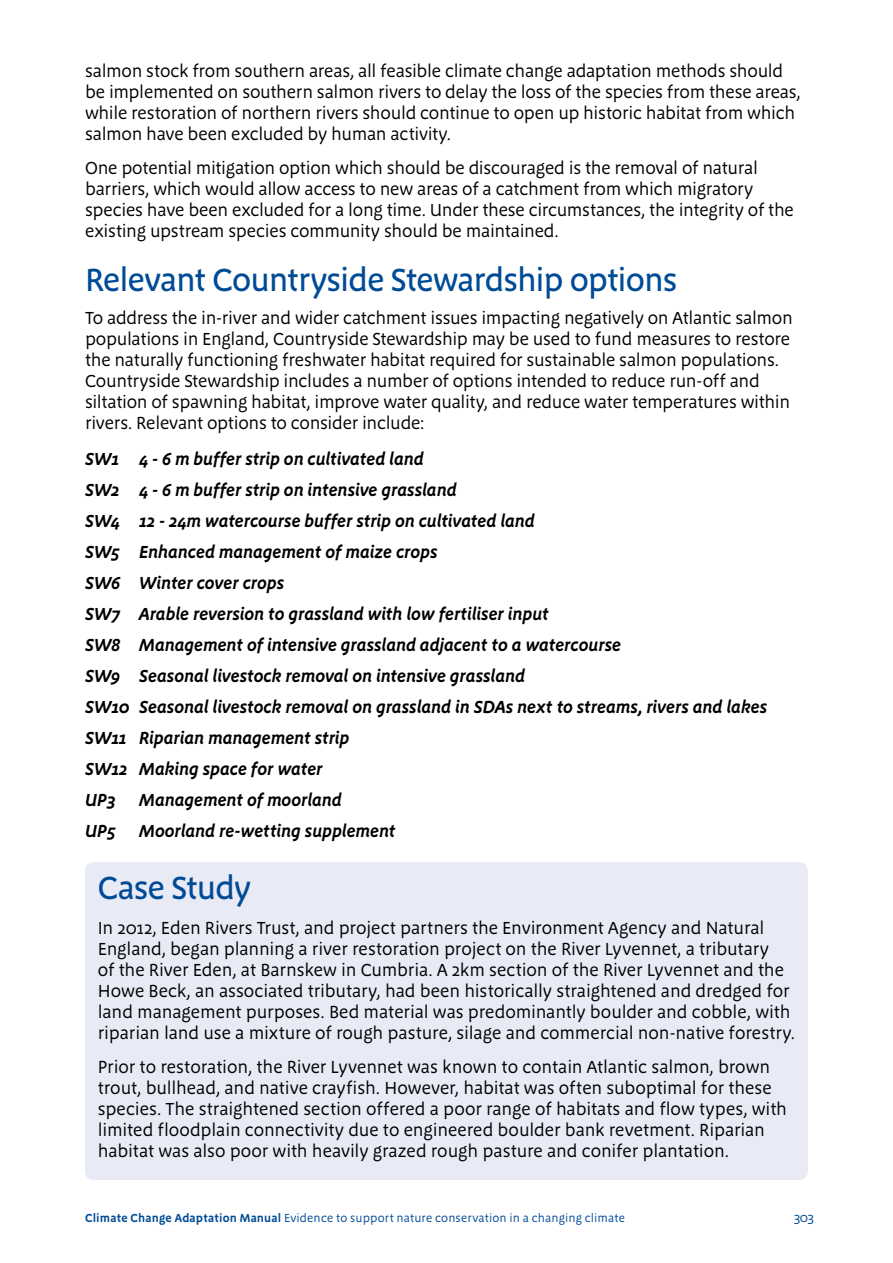
<style>
.page{position:relative;width:893px;height:1263px;background:#fff}
.page>*{position:absolute;margin:0;border:0;box-sizing:border-box;transform-origin:0 0}
.t1{font:500 33px "Megano OT";letter-spacing:-.025em;color:#004b96}
.P{font:18px/21px "Megano OT";letter-spacing:-.01em;color:#000}
.P-2{font:italic 600 18px "Megano";letter-spacing:-.01em;color:#000}
.t2{font:13.5px "Megano OT";color:#004b96}
.t3{font:12px "Megano OT";letter-spacing:.01em;color:#004b96}
.s1{font-weight:600}
</style>
<div class="page">
<div style="left:85px;top:862px;width:723px;height:318px;background:#e8eaf6;border-radius:9px"></div>
<h2 class="P" style="left:85px;top:61px;width:717px">salmon stock from southern areas, all feasible climate change adaptation methods should be implemented on southern salmon rivers to delay the loss of the species from these areas, while restoration of northern rivers should continue to open up historic habitat from which salmon have been excluded by human activity.</h2>
<h2 class="P" style="left:85px;top:158px;width:710px">One potential mitigation option which should be discouraged is the removal of natural barriers, which would allow access to new areas of a catchment from which migratory species have been excluded for a long time. Under these circumstances, the integrity of the existing upstream species community should be maintained.</h2>
<h2 class="t1" style="left:85px;top:260px;width:594px">Relevant Countryside Stewardship options</h2>
<h2 class="P" style="left:85px;top:308px;width:709px">To address the in-river and wider catchment issues impacting negatively on Atlantic salmon populations in England, Countryside Stewardship may be used to fund measures to restore the naturally functioning freshwater habitat required for sustainable salmon populations.<br>Countryside Stewardship includes a number of options intended to reduce run-off and siltation of spawning habitat, improve water quality, and reduce water temperatures within rivers. Relevant options to consider include:</h2>
<h2 class="P-2" style="left:85px;top:448px;width:340px">SW1 4 - 6 m buffer strip on cultivated land</h2>
<h2 class="P-2" style="left:85px;top:479px;width:373px">SW2 4 - 6 m buffer strip on intensive grassland</h2>
<h2 class="P-2" style="left:85px;top:510px;width:451px">SW4 12 - 24m watercourse buffer strip on cultivated land</h2>
<h2 class="P-2" style="left:85px;top:541px;width:354px">SW5 Enhanced management of maize crops</h2>
<h2 class="P-2" style="left:85px;top:572px;width:201px">SW6 Winter cover crops</h2>
<h2 class="P-2" style="left:85px;top:603px;width:465px">SW7 Arable reversion to grassland with low fertiliser input</h2>
<h2 class="P-2" style="left:85px;top:634px;width:538px">SW8 Management of intensive grassland adjacent to a watercourse</h2>
<h2 class="P-2" style="left:85px;top:665px;width:442px">SW9 Seasonal livestock removal on intensive grassland</h2>
<h2 class="P-2" style="left:85px;top:696px;width:684px">SW10 Seasonal livestock removal on grassland in SDAs next to streams, rivers and lakes</h2>
<h2 class="P-2" style="left:85px;top:727px;width:266px">SW11 Riparian management strip</h2>
<h2 class="P-2" style="left:85px;top:758px;width:239px">SW12 Making space for water</h2>
<h2 class="P-2" style="left:85px;top:789px;width:32px">UP3</h2>
<h2 class="P-2" style="left:139px;top:789px;width:204px">Management of moorland</h2>
<h2 class="P-2" style="left:85px;top:820px;width:32px">UP5</h2>
<h2 class="P-2" style="left:139px;top:820px;width:258px">Moorland re-wetting supplement</h2>
<h2 class="t1" style="left:98px;top:868px;width:155px">Case Study</h2>
<h2 class="P" style="left:98px;top:917px;width:699px">In 2012, Eden Rivers Trust, and project partners the Environment Agency and Natural England, began planning a river restoration project on the River Lyvennet, a tributary<br>of the River Eden, at Barnskew in Cumbria. A 2km section of the River Lyvennet and the Howe Beck, an associated tributary, had been historically straightened and dredged for land management purposes. Bed material was predominantly boulder and cobble, with riparian land use a mixture of rough pasture, silage and commercial non-native forestry.</h2>
<h2 class="P" style="left:98px;top:1056px;width:691px">Prior to restoration, the River Lyvennet was known to contain Atlantic salmon, brown trout, bullhead, and native crayfish. However, habitat was often suboptimal for these species. The straightened section offered a poor range of habitats and flow types, with limited floodplain connectivity due to engineered boulder bank revetment. Riparian habitat was also poor with heavily grazed rough pasture and conifer plantation.</h2>
<p class="t3" style="left:85px;top:1210px;width:541px"><span class="s1">Climate Change Adaptation Manual</span> Evidence to support nature conservation in a changing climate</p>
<p class="t2" style="left:794px;top:1209px;width:22px">303</p>
</div>
